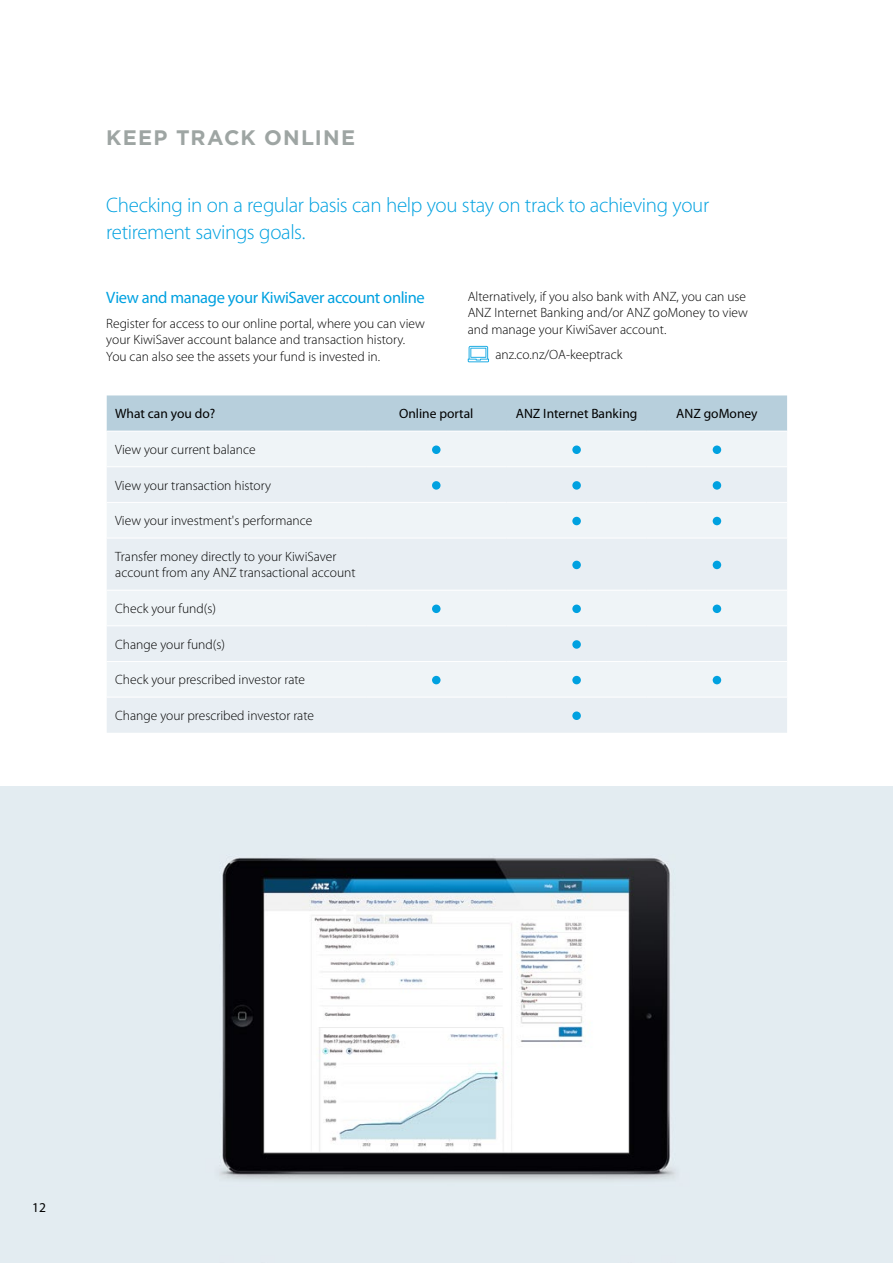
<style>
.page{position:relative;width:893px;height:1263px;background:#fff}
.page>*{position:absolute;margin:0;border:0;box-sizing:border-box;transform-origin:0 0}
.t1{font:300 21px/27px "Myriad Pro";letter-spacing:-.02em;color:#00a1e0}
.t2{font:700 21px "Gotham";letter-spacing:.055em;color:#9ea5a3}
.t3{font:16.5px "Myriad Pro";letter-spacing:-.025em;color:#00a1e0}
.t4{font:300 13.5px/16.5px "Myriad Pro";color:#000}
.t5{font:13.5px "Myriad Pro";color:#000}
</style>
<div class="page">
<img style="left:0;top:787px;width:893px;height:476px">
<svg style="left:468px;top:346px;width:21px;height:16px"></svg>
<div style="left:107px;top:395px;width:680px;height:36px;background:#b7cfdc"></div>
<div style="left:107px;top:432px;width:680px;height:34px;background:#eff4f7"></div>
<div style="left:107px;top:467px;width:680px;height:266px;background:#e8eef3"></div>
<hr style="left:107px;top:502px;width:259px;height:1px;background:#fff">
<hr style="left:366px;top:502px;width:140px;height:1px;background:#fff">
<hr style="left:506px;top:502px;width:141px;height:1px;background:#fff">
<hr style="left:647px;top:502px;width:140px;height:1px;background:#fff">
<hr style="left:107px;top:538px;width:259px;height:1px;background:#fff">
<hr style="left:366px;top:538px;width:140px;height:1px;background:#fff">
<hr style="left:506px;top:538px;width:141px;height:1px;background:#fff">
<hr style="left:647px;top:538px;width:140px;height:1px;background:#fff">
<hr style="left:107px;top:590px;width:259px;height:1px;background:#fff">
<hr style="left:366px;top:590px;width:140px;height:1px;background:#fff">
<hr style="left:506px;top:590px;width:141px;height:1px;background:#fff">
<hr style="left:647px;top:590px;width:140px;height:1px;background:#fff">
<hr style="left:107px;top:625px;width:259px;height:1px;background:#fff">
<hr style="left:366px;top:625px;width:140px;height:1px;background:#fff">
<hr style="left:506px;top:625px;width:141px;height:1px;background:#fff">
<hr style="left:647px;top:625px;width:140px;height:1px;background:#fff">
<hr style="left:107px;top:661px;width:259px;height:1px;background:#fff">
<hr style="left:366px;top:661px;width:140px;height:1px;background:#fff">
<hr style="left:506px;top:661px;width:141px;height:1px;background:#fff">
<hr style="left:647px;top:661px;width:140px;height:1px;background:#fff">
<hr style="left:107px;top:697px;width:259px;height:1px;background:#fff">
<hr style="left:366px;top:697px;width:140px;height:1px;background:#fff">
<hr style="left:506px;top:697px;width:141px;height:1px;background:#fff">
<hr style="left:647px;top:697px;width:140px;height:1px;background:#fff">
<div style="left:432px;top:445px;width:9px;height:9px;background:#00a1e0;border-radius:50%"></div>
<div style="left:572px;top:445px;width:9px;height:9px;background:#00a1e0;border-radius:50%"></div>
<div style="left:713px;top:445px;width:8px;height:9px;background:#00a1e0;border-radius:50%"></div>
<div style="left:432px;top:481px;width:9px;height:9px;background:#00a1e0;border-radius:50%"></div>
<div style="left:572px;top:481px;width:9px;height:9px;background:#00a1e0;border-radius:50%"></div>
<div style="left:713px;top:481px;width:8px;height:9px;background:#00a1e0;border-radius:50%"></div>
<div style="left:572px;top:517px;width:9px;height:8px;background:#00a1e0;border-radius:50%"></div>
<div style="left:713px;top:517px;width:8px;height:8px;background:#00a1e0;border-radius:50%"></div>
<div style="left:572px;top:561px;width:9px;height:8px;background:#00a1e0;border-radius:50%"></div>
<div style="left:713px;top:561px;width:8px;height:8px;background:#00a1e0;border-radius:50%"></div>
<div style="left:432px;top:604px;width:9px;height:9px;background:#00a1e0;border-radius:50%"></div>
<div style="left:572px;top:604px;width:9px;height:9px;background:#00a1e0;border-radius:50%"></div>
<div style="left:713px;top:604px;width:8px;height:9px;background:#00a1e0;border-radius:50%"></div>
<div style="left:572px;top:640px;width:9px;height:9px;background:#00a1e0;border-radius:50%"></div>
<div style="left:432px;top:676px;width:9px;height:8px;background:#00a1e0;border-radius:50%"></div>
<div style="left:572px;top:676px;width:9px;height:8px;background:#00a1e0;border-radius:50%"></div>
<div style="left:713px;top:676px;width:8px;height:8px;background:#00a1e0;border-radius:50%"></div>
<div style="left:572px;top:711px;width:9px;height:9px;background:#00a1e0;border-radius:50%"></div>
<h1 class="t2" style="left:106px;top:125px;width:250px">KEEP TRACK ONLINE</h1>
<h1 class="t1" style="left:106px;top:191px;width:604px">Checking in on a regular basis can help you stay on track to achieving your retirement savings goals.</h1>
<p class="t3" style="left:106px;top:287px;width:320px">View and manage your KiwiSaver account online</p>
<p class="t4" style="left:106px;top:315px;width:320px">Register for access to our online portal, where you can view your KiwiSaver account balance and transaction history.<br>You can also see the assets your fund is invested in.</p>
<p class="t4" style="left:468px;top:288px;width:282px">Alternatively, if you also bank with ANZ, you can use<br>ANZ Internet Banking and/or ANZ goMoney to view and manage your KiwiSaver account.</p>
<p class="t4" style="left:495px;top:346px;width:129px">anz.co.nz/OA-keeptrack</p>
<p class="t5" style="left:115px;top:405px;width:101px">What can you do?</p>
<p class="t5" style="left:399px;top:405px;width:76px">Online portal</p>
<p class="t5" style="left:516px;top:405px;width:123px">ANZ Internet Banking</p>
<p class="t5" style="left:676px;top:405px;width:83px">ANZ goMoney</p>
<p class="t4" style="left:115px;top:441px;width:142px">View your current balance</p>
<p class="t4" style="left:115px;top:477px;width:157px">View your transaction history</p>
<p class="t4" style="left:115px;top:512px;width:199px">View your investment's performance</p>
<p class="t4" style="left:115px;top:548px;width:242px">Transfer money directly to your KiwiSaver account from any ANZ transactional account</p>
<p class="t4" style="left:115px;top:600px;width:102px">Check your fund(s)</p>
<p class="t4" style="left:115px;top:636px;width:111px">Change your fund(s)</p>
<p class="t4" style="left:115px;top:671px;width:191px">Check your prescribed investor rate</p>
<p class="t4" style="left:115px;top:707px;width:200px">Change your prescribed investor rate</p>
<p class="t5" style="left:32px;top:1199px;width:15px">12</p>
</div>
